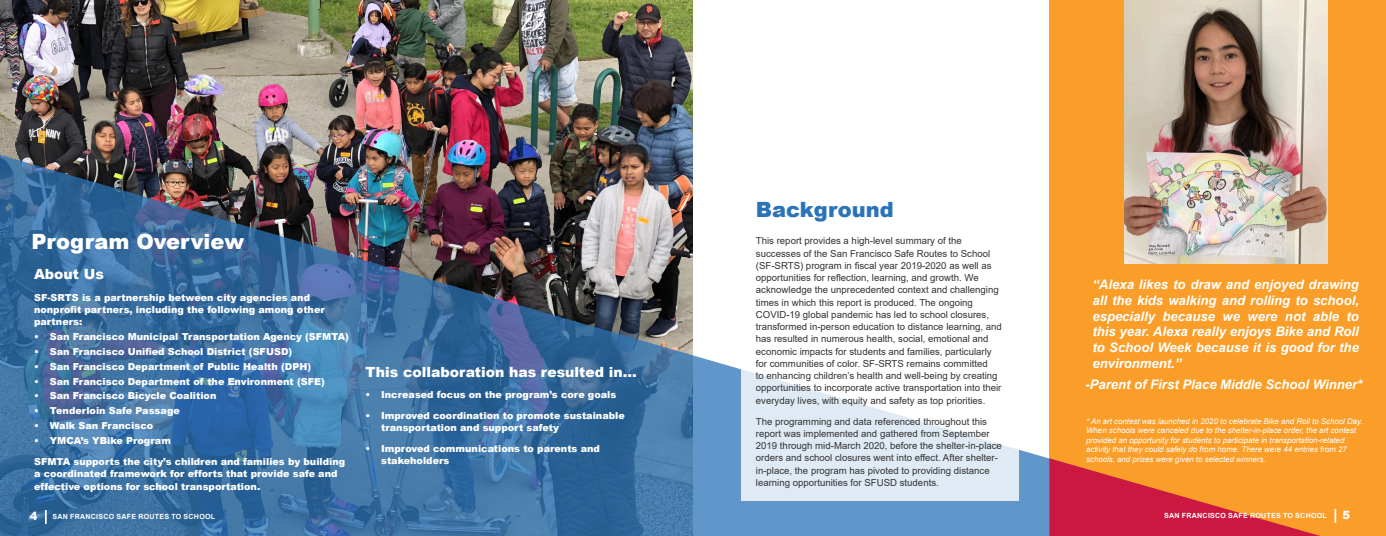
<style>
.page{position:relative;width:1386px;height:536px;background:#fff}
.page>*{position:absolute;margin:0;border:0;box-sizing:border-box;transform-origin:0 0}
.Header_1{font:900 21px "Arial";color:#fff}
.Header_1-2{font:900 21px "Arial";color:#2b73b8}
.t1{font:900 14px "Arial";color:#fff}
.t2{font:italic 700 13.12px/15.8px "Arial";color:#fff;text-align:justify}
.t3{font:900 11.38px "Arial";color:#fff}
.t4{font:9.62px/12.2px "Arial";color:#333233}
.t5{font:900 9.62px/12.2px "Arial";color:#fff}
.t6{font:italic 7.88px/9.5px "Arial";color:#fff}
.t7{font:700 7.09px "Arial";letter-spacing:.035em;color:#fff}
</style>
<div class="page">
<img style="left:0;top:0;width:693px;height:141px">
<div style="left:1050px;top:0;width:336px;height:536px;background:#fa9e29"></div>
<img style="left:0;top:141px;width:1337px;height:395px">
<svg style="left:741px;top:234px;width:277px;height:267px"></svg>
<img style="left:1124px;top:0;width:203px;height:263px">
<svg style="left:1050px;top:458px;width:271px;height:78px"></svg>
<svg style="left:1334px;top:508px;width:2px;height:14px"></svg>
<svg style="left:45px;top:510px;width:2px;height:13px"></svg>
<p class="Header_1" style="left:32px;top:226px;width:214px">Program Overview</p>
<p class="t1" style="left:34px;top:264px;width:71px">About Us</p>
<p class="t5" style="left:34px;top:290px;width:292px">SF-SRTS is a partnership between city agencies and nonprofit partners, including the following among other partners:</p>
<p class="t5" style="left:34px;top:330px;width:316px">• San Francisco Municipal Transportation Agency (SFMTA)</p>
<p class="t5" style="left:34px;top:345px;width:260px">• San Francisco Unified School District (SFUSD)</p>
<p class="t5" style="left:34px;top:359px;width:279px">• San Francisco Department of Public Health (DPH)</p>
<p class="t5" style="left:34px;top:374px;width:292px">• San Francisco Department of the Environment (SFE)</p>
<p class="t5" style="left:34px;top:389px;width:184px">• San Francisco Bicycle Coalition</p>
<p class="t5" style="left:34px;top:404px;width:147px">• Tenderloin Safe Passage</p>
<p class="t5" style="left:34px;top:419px;width:121px">• Walk San Francisco</p>
<p class="t5" style="left:34px;top:434px;width:138px">• YMCA’s YBike Program</p>
<p class="t5" style="left:34px;top:455px;width:313px">SFMTA supports the city’s children and families by building a coordinated framework for efforts that provide safe and effective options for school transportation.</p>
<p class="t1" style="left:365px;top:361px;width:273px">This collaboration has resulted in...</p>
<p class="t5" style="left:365px;top:387px;width:252px">• Increased focus on the program’s core goals</p>
<p class="t5" style="left:381px;top:408px;width:245px;text-indent:-16px">• Improved coordination to promote sustainable transportation and support safety</p>
<p class="t5" style="left:381px;top:442px;width:220px;text-indent:-16px">• Improved communications to parents and stakeholders</p>
<p class="Header_1-2" style="left:756px;top:195px;width:140px">Background</p>
<p class="t4" style="left:756px;top:234px;width:248px">This report provides a high-level summary of the successes of the San Francisco Safe Routes to School (SF-SRTS) program in fiscal year 2019-2020 as well as opportunities for reflection, learning, and growth. We acknowledge the unprecedented context and challenging times in which this report is produced. The ongoing COVID-19 global pandemic has led to school closures, transformed in-person education to distance learning, and has resulted in numerous health, social, emotional and economic impacts for students and families, particularly for communities of color. SF-SRTS remains committed<br>to enhancing children’s health and well-being by creating opportunities to incorporate active transportation into their everyday lives, with equity and safety as top priorities.</p>
<p class="t4" style="left:756px;top:415px;width:248px">The programming and data referenced throughout this report was implemented and gathered from September 2019 through mid-March 2020, before the shelter-in-place orders and school closures went into effect. After shelter&shy;in-place, the program has pivoted to providing distance learning opportunities for SFUSD students.</p>
<p class="t2" style="left:1092px;top:277px;width:268px">“Alexa likes to draw and enjoyed drawing all the kids walking and rolling to school, especially because we were not able to this year. Alexa really enjoys Bike and Roll to School Week because it is good for the environment.”</p>
<p class="t2" style="left:1085px;top:376px;width:279px">-Parent of First Place Middle School Winner*</p>
<p class="t6" style="left:1086px;top:416px;width:278px">* An art contest was launched in 2020 to celebrate Bike and Roll to School Day.<br>When schools were canceled due to the shelter-in-place order, the art contest provided an opportunity for students to participate in transportation-related activity that they could safely do from home. There were 44 entries from 27 schools, and prizes were given to selected winners.</p>
<p class="t3" style="left:30px;top:507px;width:9px">4</p>
<p class="t7" style="left:53px;top:511px;width:164px">SAN FRANCISCO SAFE ROUTES TO SCHOOL</p>
<p class="t7" style="left:1164px;top:510px;width:164px">SAN FRANCISCO SAFE ROUTES TO SCHOOL</p>
<p class="t3" style="left:1342px;top:506px;width:9px">5</p>
</div>
